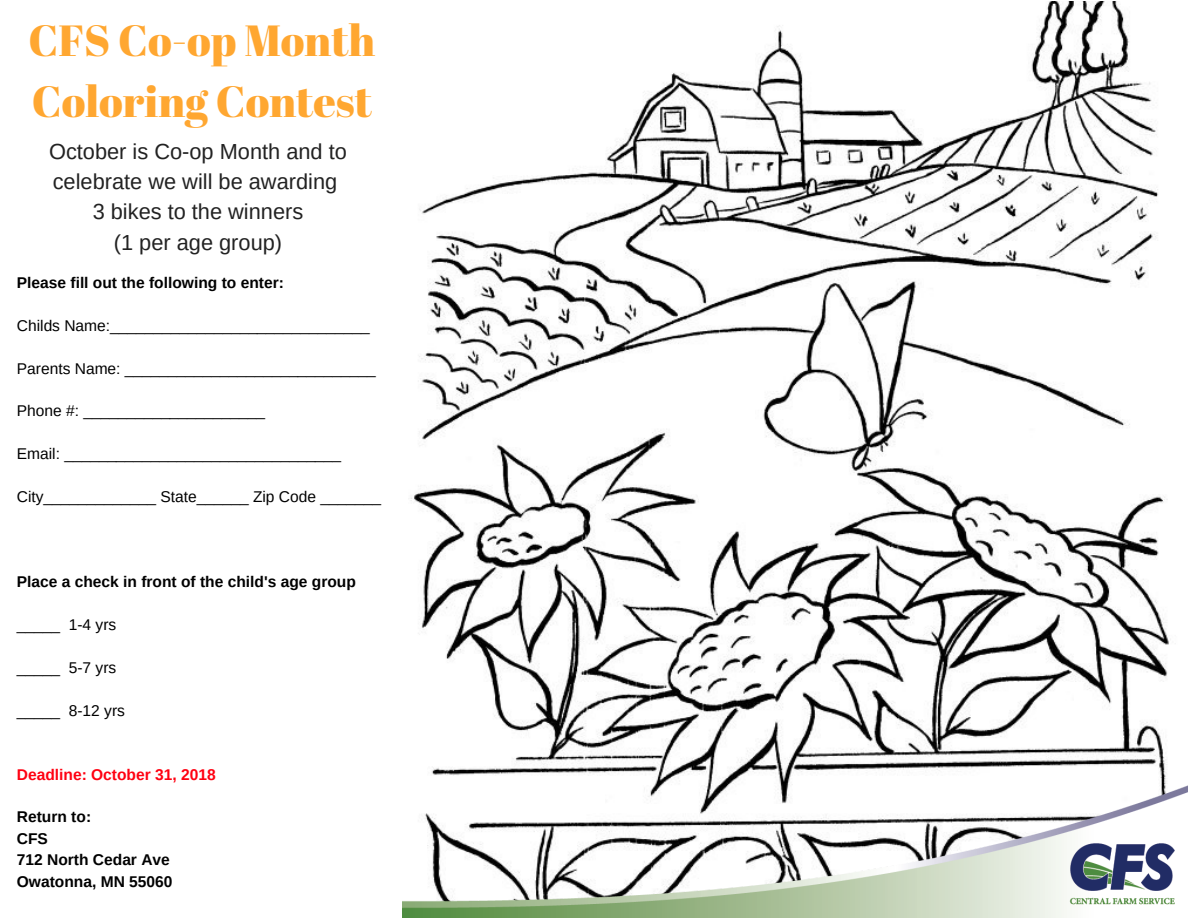
<style>
.page{position:relative;width:1188px;height:918px;background:#fff}
.page>*{position:absolute;margin:0;border:0;box-sizing:border-box;transform-origin:0 0}
.t1{font:43.65px/60.8px "Abril Fatface";color:#ffa731}
.t2{font:21.75px/30.3px "Arimo";color:#222;text-align:center}
.t3{font:15.6px "Arimo";color:#000}
.t4{font:700 15.6px/21.3px "Arimo";color:#000}
.t5{font:700 15.6px "Arimo";color:#f01}
</style>
<div class="page">
<img style="left:402px;top:1px;width:769px;height:915px">
<img style="left:403px;top:783px;width:785px;height:135px">
<h1 class="t1" style="left:28px;top:9px;width:349px">CFS Co-op Month<br>Coloring Contest</h1>
<h2 class="t2" style="left:49px;top:136px;width:299px">October is Co-op Month and to celebrate we will be awarding<br>3 bikes to the winners<br>(1 per age group)</h2>
<p class="t4" style="left:17px;top:272px;width:269px">Please fill out the following to enter:</p>
<p class="t3" style="left:17px;top:317px;width:354px">Childs Name:______________________________</p>
<p class="t3" style="left:17px;top:359px;width:360px">Parents Name: _____________________________</p>
<p class="t3" style="left:17px;top:402px;width:250px">Phone #: _____________________</p>
<p class="t3" style="left:17px;top:445px;width:326px">Email: ________________________________</p>
<p class="t3" style="left:17px;top:488px;width:366px">City_____________ State______ Zip Code _______</p>
<p class="t4" style="left:17px;top:571px;width:341px">Place a check in front of the child's age group</p>
<p class="t3" style="left:17px;top:616px;width:101px">_____ 1-4 yrs</p>
<p class="t3" style="left:17px;top:659px;width:101px">_____ 5-7 yrs</p>
<p class="t3" style="left:17px;top:701px;width:110px">_____ 8-12 yrs</p>
<p class="t5" style="left:17px;top:766px;width:200px">Deadline: October 31, 2018</p>
<p class="t4" style="left:17px;top:806px;width:157px">Return to:<br>CFS<br>712 North Cedar Ave<br>Owatonna, MN 55060</p>
</div>
